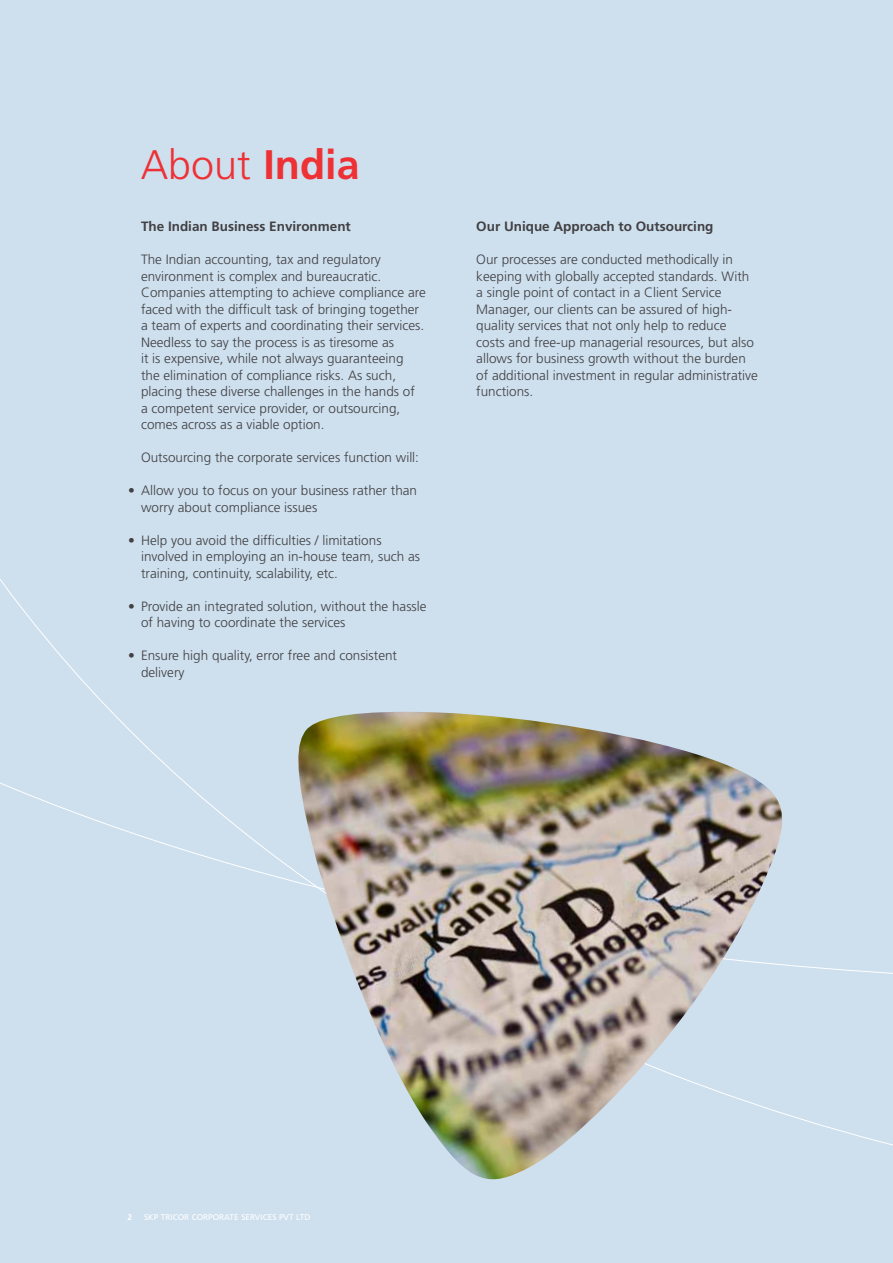
<style>
.page{position:relative;width:893px;height:1263px;background:#cedfee}
.page>*{position:absolute;margin:0;border:0;box-sizing:border-box;transform-origin:0 0}
.t1{font:300 41.25px "Frutiger LT Std";color:#ee3135}
.t2{font:300 13.5px/16.5px "Frutiger LT Std";color:#414042}
.t3{font:700 13.5px "Frutiger LT Std";color:#414042}
.t4{font:8.25px "Frutiger LT Std";color:#fff}
.t5{font:700 8.25px "Frutiger LT Std";color:#fff}
.s1{font-weight:700}
</style>
<div class="page">
<img style="left:292px;top:712px;width:500px;height:468px">
<h1 class="t1" style="left:141px;top:141px;width:220px">About <span class="s1">India</span></h1>
<p class="t3" style="left:141px;top:219px;width:211px">The Indian Business Environment</p>
<p class="t2" style="left:141px;top:252px;width:286px">The Indian accounting, tax and regulatory environment is complex and bureaucratic.<br>Companies attempting to achieve compliance are faced with the difficult task of bringing together a team of experts and coordinating their services.<br>Needless to say the process is as tiresome as<br>it is expensive, while not always guaranteeing<br>the elimination of compliance risks. As such, placing these diverse challenges in the hands of<br>a competent service provider, or outsourcing, comes across as a viable option.</p>
<p class="t2" style="left:141px;top:450px;width:280px">Outsourcing the corporate services function will:</p>
<p class="t2" style="left:141px;top:483px;width:278px;text-indent:-13px">• Allow you to focus on your business rather than worry about compliance issues</p>
<p class="t2" style="left:141px;top:532px;width:281px;text-indent:-13px">• Help you avoid the difficulties / limitations involved in employing an in-house team, such as training, continuity, scalability, etc.</p>
<p class="t2" style="left:141px;top:598px;width:287px;text-indent:-13px">• Provide an integrated solution, without the hassle of having to coordinate the services</p>
<p class="t2" style="left:141px;top:648px;width:258px;text-indent:-13px">• Ensure high quality, error free and consistent delivery</p>
<p class="t3" style="left:476px;top:219px;width:239px">Our Unique Approach to Outsourcing</p>
<p class="t2" style="left:476px;top:252px;width:283px">Our processes are conducted methodically in keeping with globally accepted standards. With a single point of contact in a Client Service Manager, our clients can be assured of high&shy;quality services that not only help to reduce costs and free-up managerial resources, but also allows for business growth without the burden of additional investment in regular administrative functions.</p>
<p class="t5" style="left:128px;top:1212px;width:6px">2</p>
<p class="t4" style="left:144px;top:1212px;width:54px">SKP TRICOR CORPOR</p>
<p class="t4" style="left:224px;top:1212px;width:88px">ATE SERVICES PVT LTD</p>
</div>
